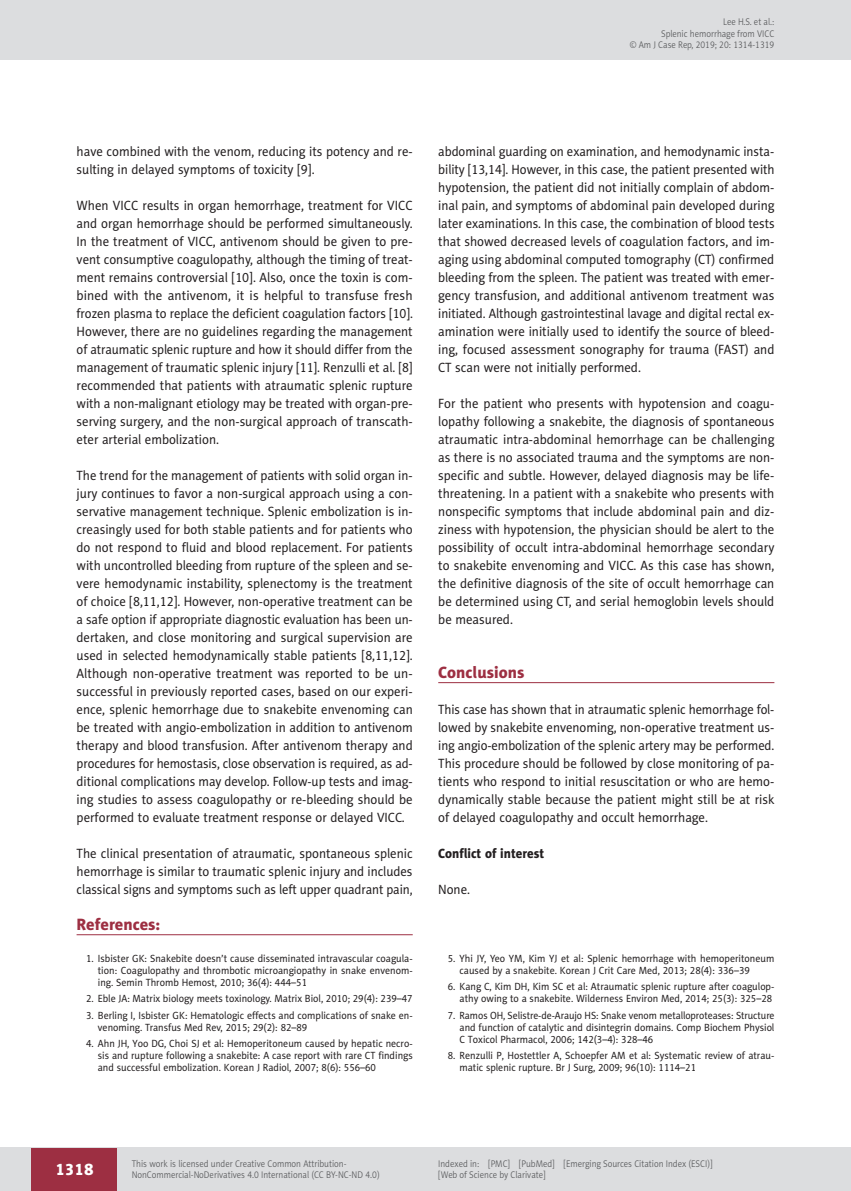
<style>
.page{position:relative;width:851px;height:1191px;background:#fff}
.page>*{position:absolute;margin:0;border:0;box-sizing:border-box;transform-origin:0 0}
.AJCR_Headline_1{font:16.5px "Naomi Sans EFN Heavy";color:#9d2f42}
.AJCR_Referencje_Tytu{font:16.5px "Naomi Sans EFN Heavy";color:#9d2f42}
.t1{font:16.5px "Naomi Sans EFN Heavy";color:#fff}
.AJCR_Body{font:13.5px/18px "Naomi Sans EFN";color:#231f20;text-align:justify;scale:.94 1}
.AJCR_Body-2{font:13.5px/18px "Naomi Sans EFN";color:#231f20;text-align:justify;scale:.95 1}
.AJCR_Body-3{font:13.5px/18px "Naomi Sans EFN";color:#231f20;text-align:justify;scale:.93 1}
.AJCR_Headline_2{font:13.5px "Naomi Sans EFN Heavy";color:#231f20;scale:.95 1}
.AJCR_Referencje_punk{font:10.5px/12px "Naomi Sans EFN";color:#231f20;scale:.95 1}
.AJCR_Referencje_punk-2{font:10.5px/12px "Naomi Sans EFN";color:#231f20;text-align:justify;scale:.93 1}
.t2{font:9.75px/11.2px "Naomi Sans EFN Light";color:#57585a;scale:.9 1}
</style>
<div class="page">
<hr style="left:438px;top:682px;width:336px;height:1px;background:#9d2f42">
<hr style="left:77px;top:934px;width:335px;height:1px;background:#9d2f42">
<div style="left:0;top:1148px;width:850px;height:43px;background:#dcdddf"></div>
<div style="left:32px;top:1147px;width:85px;height:43px;background:#9d2f42"></div>
<div style="left:0;top:0;width:850px;height:60px;background:#dcdddf"></div>
<hr style="left:850px;top:0;width:1px;height:60px;background:#dcdddf">
<p class="t2" style="left:629px;top:16px;width:162px;text-align:right">Lee H.S. et al.:<br>Splenic hemorrhage from VICC<br>© Am J Case Rep, 2019; 20: 1314-1319</p>
<p class="AJCR_Body-2" style="left:77px;top:142px;width:355px">have combined with the venom, reducing its potency and re&shy;sulting in delayed symptoms of toxicity [9].</p>
<p class="AJCR_Body-2" style="left:77px;top:196px;width:355px">When VICC results in organ hemorrhage, treatment for VICC and organ hemorrhage should be performed simultaneously.<br>In the treatment of VICC, antivenom should be given to pre&shy;vent consumptive coagulopathy, although the timing of treat&shy;ment remains controversial [10]. Also, once the toxin is com&shy;bined with the antivenom, it is helpful to transfuse fresh frozen plasma to replace the deficient coagulation factors [10].<br>However, there are no guidelines regarding the management of atraumatic splenic rupture and how it should differ from the management of traumatic splenic injury [11]. Renzulli et al. [8] recommended that patients with atraumatic splenic rupture with a non-malignant etiology may be treated with organ-pre&shy;serving surgery, and the non-surgical approach of transcath&shy;eter arterial embolization.</p>
<p class="AJCR_Body" style="left:77px;top:466px;width:359px">The trend for the management of patients with solid organ in&shy;jury continues to favor a non-surgical approach using a con&shy;servative management technique. Splenic embolization is in&shy;creasingly used for both stable patients and for patients who do not respond to fluid and blood replacement. For patients with uncontrolled bleeding from rupture of the spleen and se&shy;vere hemodynamic instability, splenectomy is the treatment of choice [8,11,12]. However, non-operative treatment can be a safe option if appropriate diagnostic evaluation has been un&shy;dertaken, and close monitoring and surgical supervision are used in selected hemodynamically stable patients [8,11,12].<br>Although non-operative treatment was reported to be un&shy;successful in previously reported cases, based on our experi&shy;ence, splenic hemorrhage due to snakebite envenoming can be treated with angio-embolization in addition to antivenom therapy and blood transfusion. After antivenom therapy and procedures for hemostasis, close observation is required, as ad&shy;ditional complications may develop. Follow-up tests and imag&shy;ing studies to assess coagulopathy or re-bleeding should be performed to evaluate treatment response or delayed VICC.</p>
<p class="AJCR_Body-2" style="left:77px;top:844px;width:355px">The clinical presentation of atraumatic, spontaneous splenic hemorrhage is similar to traumatic splenic injury and includes classical signs and symptoms such as left upper quadrant pain,</p>
<p class="AJCR_Referencje_Tytu" style="left:77px;top:914px;width:85px">References:</p>
<p class="AJCR_Referencje_punk" style="left:98px;top:952px;width:333px;text-align:justify;text-indent:-12px">1. Isbister GK: Snakebite doesn’t cause disseminated intravascular coagula&shy;tion: Coagulopathy and thrombotic microangiopathy in snake envenom&shy;ing. Semin Thromb Hemost, 2010; 36(4): 444–51</p>
<p class="AJCR_Referencje_punk" style="left:86px;top:993px;width:345px">2. Eble JA: Matrix biology meets toxinology. Matrix Biol, 2010; 29(4): 239–47</p>
<p class="AJCR_Referencje_punk" style="left:98px;top:1009px;width:333px;text-indent:-12px">3. Berling I, Isbister GK: Hematologic effects and complications of snake en&shy;venoming. Transfus Med Rev, 2015; 29(2): 82–89</p>
<p class="AJCR_Referencje_punk" style="left:98px;top:1037px;width:333px;text-align:justify;text-indent:-12px">4. Ahn JH, Yoo DG, Choi SJ et al: Hemoperitoneum caused by hepatic necro&shy;sis and rupture following a snakebite: A case report with rare CT findings and successful embolization. Korean J Radiol, 2007; 8(6): 556–60</p>
<p class="AJCR_Body" style="left:438px;top:142px;width:359px">abdominal guarding on examination, and hemodynamic insta&shy;bility [13,14]. However, in this case, the patient presented with hypotension, the patient did not initially complain of abdom&shy;inal pain, and symptoms of abdominal pain developed during later examinations. In this case, the combination of blood tests that showed decreased levels of coagulation factors, and im&shy;aging using abdominal computed tomography (CT) confirmed bleeding from the spleen. The patient was treated with emer&shy;gency transfusion, and additional antivenom treatment was initiated. Although gastrointestinal lavage and digital rectal ex&shy;amination were initially used to identify the source of bleed&shy;ing, focused assessment sonography for trauma (FAST) and CT scan were not initially performed.</p>
<p class="AJCR_Body-2" style="left:438px;top:394px;width:355px">For the patient who presents with hypotension and coagu&shy;lopathy following a snakebite, the diagnosis of spontaneous atraumatic intra-abdominal hemorrhage can be challenging as there is no associated trauma and the symptoms are non&shy;specific and subtle. However, delayed diagnosis may be life&shy;threatening. In a patient with a snakebite who presents with nonspecific symptoms that include abdominal pain and diz&shy;ziness with hypotension, the physician should be alert to the possibility of occult intra-abdominal hemorrhage secondary to snakebite envenoming and VICC. As this case has shown, the definitive diagnosis of the site of occult hemorrhage can be determined using CT, and serial hemoglobin levels should be measured.</p>
<p class="AJCR_Headline_1" style="left:438px;top:662px;width:88px">Conclusions</p>
<p class="AJCR_Body-3" style="left:438px;top:700px;width:363px">This case has shown that in atraumatic splenic hemorrhage fol&shy;lowed by snakebite envenoming, non-operative treatment us&shy;ing angio-embolization of the splenic artery may be performed.<br>This procedure should be followed by close monitoring of pa&shy;tients who respond to initial resuscitation or who are hemo&shy;dynamically stable because the patient might still be at risk of delayed coagulopathy and occult hemorrhage.</p>
<p class="AJCR_Headline_2" style="left:438px;top:845px;width:113px">Conflict of interest</p>
<p class="AJCR_Body-2" style="left:438px;top:880px;width:35px">None.</p>
<p class="AJCR_Referencje_punk" style="left:459px;top:952px;width:333px;text-indent:-12px">5. Yhi JY, Yeo YM, Kim YJ et al: Splenic hemorrhage with hemoperitoneum caused by a snakebite. Korean J Crit Care Med, 2013; 28(4): 336–39</p>
<p class="AJCR_Referencje_punk" style="left:447px;top:981px;width:345px;text-align:right">6. Kang C, Kim DH, Kim SC et al: Atraumatic splenic rupture after coagulop&shy;athy owing to a snakebite. Wilderness Environ Med, 2014; 25(3): 325–28</p>
<p class="AJCR_Referencje_punk-2" style="left:459px;top:1009px;width:340px;text-indent:-12px">7. Ramos OH, Selistre-de-Araujo HS: Snake venom metalloproteases: Structure and function of catalytic and disintegrin domains. Comp Biochem Physiol C Toxicol Pharmacol, 2006; 142(3–4): 328–46</p>
<p class="AJCR_Referencje_punk" style="left:459px;top:1049px;width:333px;text-indent:-12px">8. Renzulli P, Hostettler A, Schoepfer AM et al: Systematic review of atrau&shy;matic splenic rupture. Br J Surg, 2009; 96(10): 1114–21</p>
<p class="t1" style="left:55px;top:1159px;width:40px">1318</p>
<p class="t2" style="left:132px;top:1158px;width:277px">This work is licensed under Creative Common Attribution-<br>NonCommercial-NoDerivatives 4.0 International (CC BY-NC-ND 4.0)</p>
<p class="t2" style="left:438px;top:1158px;width:306px">Indexed in: [PMC] [PubMed] [Emerging Sources Citation Index (ESCI)] [Web of Science by Clarivate]</p>
</div>
